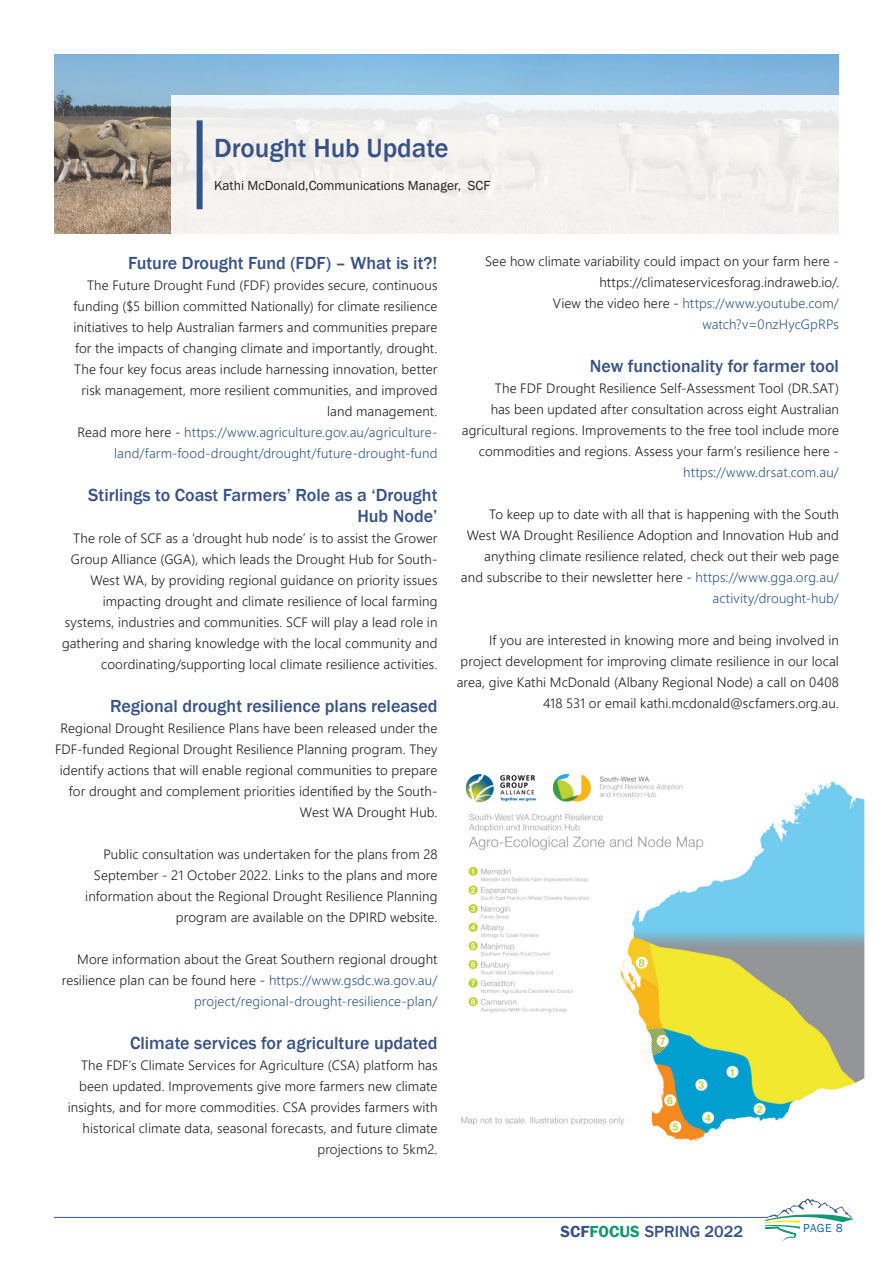
<style>
.page{position:relative;width:893px;height:1263px;background:#fff}
.page>*{position:absolute;margin:0;border:0;box-sizing:border-box;transform-origin:0 0}
.t1{font:500 27px "Franklin Gothic";color:#375285}
.t2{font:500 18px/21.6px "Franklin Gothic";color:#375285;text-align:right}
.t3{font:500 16.5px "Franklin Gothic";color:#375285}
.t4{font:300 13.5px/21px "Segoe UI";letter-spacing:.01em;color:#231f20;text-align:right}
.t5{font:300 13.5px/21px "Segoe UI";letter-spacing:.01em;color:#355a89;text-align:right}
.t6{font:13.5px "Franklin Gothic";color:#231f20}
.t7{font:12px "Franklin Gothic";color:#1666b1}
.s1{color:#231f20}
.s2{color:#355a89}
.s3{font-weight:600}
.s4{font-weight:600;color:#13976e}
</style>
<div class="page">
<svg style="left:765px;top:1198px;width:89px;height:43px"></svg>
<hr style="left:54px;top:1217px;width:714px;height:1px;background:#375285">
<img style="left:461px;top:773px;width:404px;height:368px">
<img style="left:54px;top:54px;width:785px;height:179px">
<div style="left:172px;top:95px;width:667px;height:161px;background:linear-gradient(to right,#f4f3f1,#f3f2f1)"></div>
<div style="left:197px;top:120px;width:6px;height:89px;background:#375285"></div>
<p class="t1" style="left:214px;top:132px;width:236px">Drought Hub Update</p>
<p class="t6" style="left:214px;top:177px;width:278px">Kathi McDonald,Communications Manager, SCF</p>
<p class="t2" style="left:128px;top:252px;width:311px">Future Drought Fund (FDF) – What is it?!</p>
<p class="t4" style="left:73px;top:273px;width:366px">The Future Drought Fund (FDF) provides secure, continuous funding ($5 billion committed Nationally) for climate resilience initiatives to help Australian farmers and communities prepare for the impacts of changing climate and importantly, drought.<br>The four key focus areas include harnessing innovation, better risk management, more resilient communities, and improved land management.</p>
<p class="t5" style="left:77px;top:420px;width:361px"><span class="s1">Read more here -</span> https://www.agriculture.gov.au/agriculture&shy;land/farm-food-drought/drought/future-drought-fund</p>
<p class="t2" style="left:88px;top:484px;width:351px">Stirlings to Coast Farmers’ Role as a ‘Drought<br>Hub Node’</p>
<p class="t4" style="left:62px;top:527px;width:377px">The role of SCF as a ‘drought hub node’ is to assist the Grower Group Alliance (GGA), which leads the Drought Hub for South-West WA, by providing regional guidance on priority issues impacting drought and climate resilience of local farming systems, industries and communities. SCF will play a lead role in gathering and sharing knowledge with the local community and coordinating/supporting local climate resilience activities.</p>
<p class="t2" style="left:110px;top:695px;width:329px">Regional drought resilience plans released</p>
<p class="t4" style="left:55px;top:716px;width:384px">Regional Drought Resilience Plans have been released under the FDF-funded Regional Drought Resilience Planning program. They identify actions that will enable regional communities to prepare for drought and complement priorities identified by the South-West WA Drought Hub.</p>
<p class="t4" style="left:85px;top:842px;width:354px">Public consultation was undertaken for the plans from 28<br>September - 21 October 2022. Links to the plans and more information about the Regional Drought Resilience Planning program are available on the DPIRD website.</p>
<p class="t4" style="left:62px;top:947px;width:377px">More information about the Great Southern regional drought resilience plan can be found here - <span class="s2">https://www.gsdc.wa.gov.au/ project/regional-drought-resilience-plan/</span></p>
<p class="t2" style="left:130px;top:1032px;width:309px">Climate services for agriculture updated</p>
<p class="t4" style="left:68px;top:1053px;width:371px">The FDF’s Climate Services for Agriculture (CSA) platform has been updated. Improvements give more farmers new climate insights, and for more commodities. CSA provides farmers with historical climate data, seasonal forecasts, and future climate projections to 5km2.</p>
<p class="t4" style="left:485px;top:250px;width:355px">See how climate variability could impact on your farm here - https://climateservicesforag.indraweb.io/.</p>
<p class="t5" style="left:553px;top:292px;width:288px"><span class="s1">View the video here -</span> https://www.youtube.com/ watch?v=0nzHycGpRPs</p>
<p class="t2" style="left:590px;top:355px;width:251px">New functionality for farmer tool</p>
<p class="t4" style="left:462px;top:376px;width:379px">The FDF Drought Resilience Self-Assessment Tool (DR.SAT)<br>has been updated after consultation across eight Australian agricultural regions. Improvements to the free tool include more commodities and regions. Assess your farm’s resilience here - <span class="s2">https://www.drsat.com.au/</span></p>
<p class="t4" style="left:461px;top:502px;width:379px">To keep up to date with all that is happening with the South West WA Drought Resilience Adoption and Innovation Hub and anything climate resilience related, check out their web page and subscribe to their newsletter here - <span class="s2">https://www.gga.org.au/ activity/drought-hub/</span></p>
<p class="t4" style="left:457px;top:628px;width:384px">If you are interested in knowing more and being involved in project development for improving climate resilience in our local area, give Kathi McDonald (Albany Regional Node) a call on 0408<br>418 531 or email kathi.mcdonald@scfamers.org.au.</p>
<p class="t3" style="left:560px;top:1221px;width:184px"><span class="s3">SCF</span><span class="s4">FOCUS</span> SPRING 2022</p>
<p class="t7" style="left:803px;top:1221px;width:41px">PAGE 8</p>
</div>
